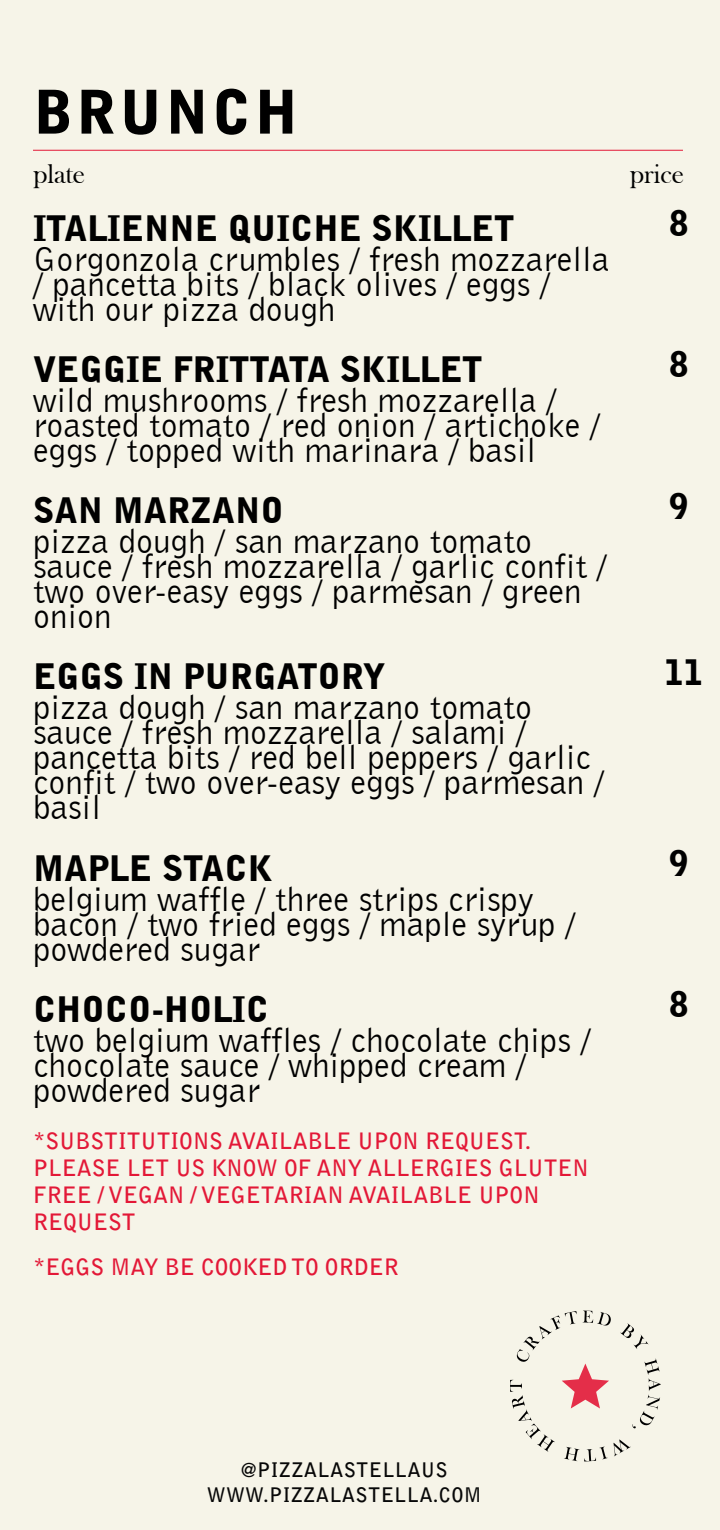
<style>
.page{position:relative;width:720px;height:1530px;background:#f6f4e8}
.page>*{position:absolute;margin:0;border:0;box-sizing:border-box;transform-origin:0 0}
.t1{font:900 60px "Bell Gothic BT";letter-spacing:.05em;color:#000}
.t2{font:35px/25px "Bell Gothic BT";color:#000}
.t3{font:900 35px "Bell Gothic BT";color:#000}
.t4{font:27.5px "Bask Old Face";color:#000}
.t5{font:700 22.5px/27px "Bell Gothic Std";color:#e31837}
.t6{font:700 20px/25px "Bell Gothic Std";letter-spacing:.015em;color:#070707;text-align:center}
.s1{color:#070808}
</style>
<div class="page">
<hr style="left:33px;top:150px;width:650px;height:1px;background:#e31837">
<svg style="left:510px;top:1311px;width:151px;height:151px"></svg>
<h1 class="t1" style="left:33px;top:75px;width:266px">BRUNCH</h1>
<p class="t4" style="left:33px;top:159px;width:54px">plate</p>
<p class="t4" style="left:630px;top:159px;width:56px">price</p>
<p class="t3" style="left:33px;top:207px;width:483px">ITALIENNE QUICHE SKILLET</p>
<p class="t2" style="left:33px;top:246px;width:578px">Gorgonzola crumbles / fresh mozzarella / pancetta bits / black olives / eggs / with our pizza dough</p>
<p class="t3" style="left:33px;top:348px;width:451px">VEGGIE FRITTATA SKILLET</p>
<p class="t2" style="left:33px;top:387px;width:568px">wild mushrooms / fresh mozzarella / roasted tomato / red onion / artichoke / eggs / topped with marinara / basil</p>
<p class="t3" style="left:33px;top:489px;width:252px">SAN MARZANO</p>
<p class="t2" style="left:33px;top:528px;width:575px">pizza dough / san marzano tomato sauce / fresh mozzarella / garlic confit / two over-easy eggs / parmesan / green onion</p>
<p class="t3" style="left:33px;top:655px;width:353px">EGGS IN PURGATORY</p>
<p class="t2" style="left:33px;top:694px;width:572px">pizza dough / san marzano tomato sauce / fresh mozzarella / salami / pancetta bits / red bell peppers / garlic confit / two over-easy eggs / parmesan / basil</p>
<p class="t3" style="left:33px;top:846px;width:241px">MAPLE STACK</p>
<p class="t2" style="left:33px;top:885px;width:544px">belgium waffle / three strips crispy bacon / two fried eggs / maple syrup / powdered sugar</p>
<p class="t3" style="left:33px;top:987px;width:238px">CHOCO-HOLIC</p>
<p class="t2" style="left:33px;top:1027px;width:559px">two belgium waffles / chocolate chips / chocolate sauce / whipped cream / powdered sugar</p>
<p class="t5" style="left:33px;top:1128px;width:557px">*SUBSTITUTIONS AVAILABLE UPON REQUEST.<br>PLEASE LET US KNOW OF ANY ALLERGIES GLUTEN<br>FREE / VEGAN / VEGETARIAN AVAILABLE UPON<br>REQUEST</p>
<p class="t5" style="left:33px;top:1254px;width:367px">*EGGS MAY BE COOKED TO ORDER</p>
<p class="t3" style="left:669px;top:202px;width:21px">8</p>
<p class="t3" style="left:669px;top:343px;width:21px">8</p>
<p class="t3" style="left:669px;top:484px;width:21px">9</p>
<p class="t3" style="left:664px;top:650px;width:40px">11</p>
<p class="t3" style="left:669px;top:841px;width:21px">9</p>
<p class="t3" style="left:669px;top:983px;width:21px">8</p>
<p class="t6" style="left:207px;top:1457px;width:276px">@PIZZALASTELLAUS<br>WWW.PIZZALASTEL<span class="s1">LA.COM</span></p>
</div>
